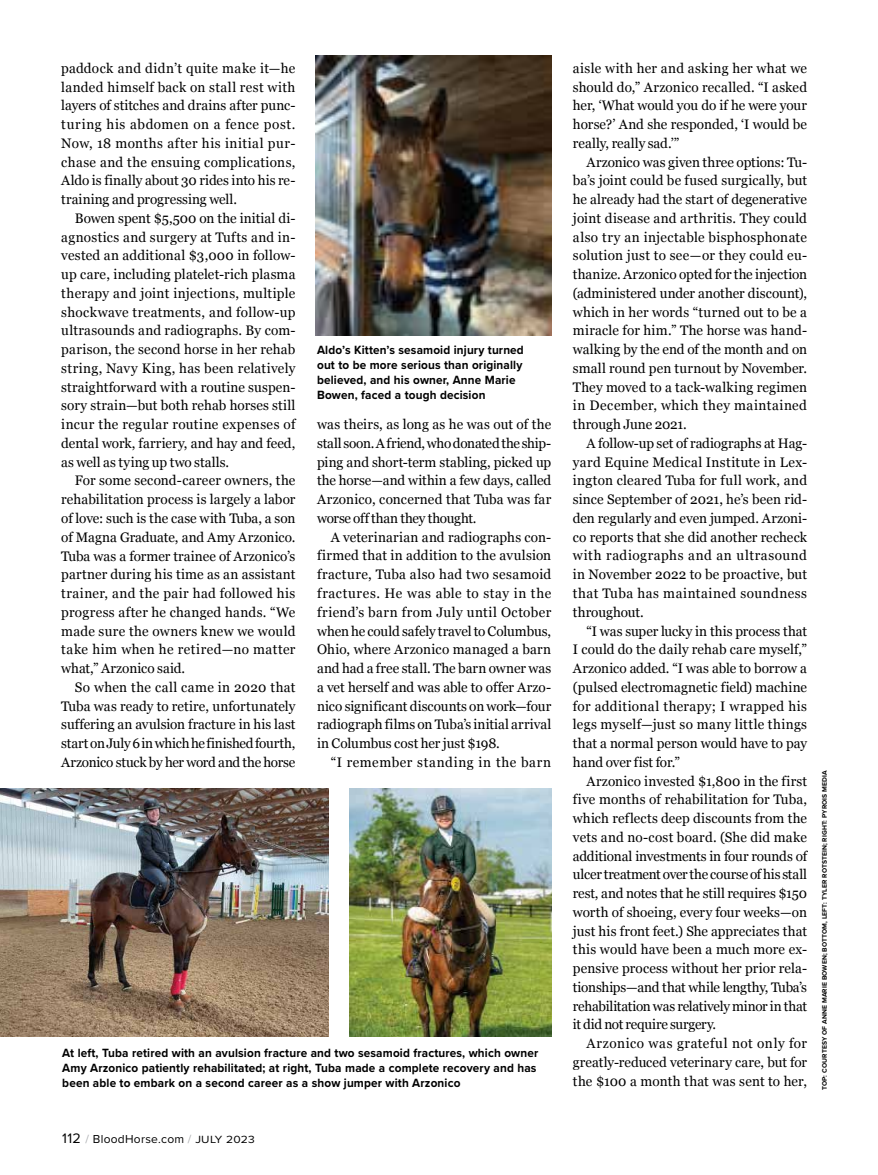
<style>
.page{position:relative;width:878px;height:1175px;background:#fff}
.page>*{position:absolute;margin:0;border:0;box-sizing:border-box;transform-origin:0 0}
.t1{font:13.8px/18.8px "Georgia";color:#000;text-align:justify}
.t2{font:13.8px "Georgia";letter-spacing:.045em;color:#000}
.t3{font:700 12.3px/15px "Proxima Nova";letter-spacing:.015em;color:#000;scale:.95 1}
.t4{font:12px "Proxima Nova";letter-spacing:.025em;color:#000}
.t5{font:700 6.75px "Proxima Nova";letter-spacing:.015em;color:#000}
.s1{font-size:14.25px}
.s2{color:#a7a9ac}
.s3{font-size:10.8px}
</style>
<div class="page">
<img style="left:316px;top:56px;width:235px;height:279px">
<img style="left:0;top:788px;width:329px;height:248px">
<img style="left:349px;top:788px;width:202px;height:248px">
<p class="t1" style="left:61px;top:60px;width:236px">paddock and didn’t quite make it—he landed himself back on stall rest with layers of stitches and drains after punc&shy;turing his abdomen on a fence post.<br>Now, 18 months after his initial pur&shy;chase and the ensuing complications, Aldo is finally about 30 rides into his re&shy;training and progressing well.</p>
<p class="t1" style="left:61px;top:210px;width:236px;text-indent:14px">Bowen spent $5,500 on the initial di&shy;agnostics and surgery at Tufts and in&shy;vested an additional $3,000 in follow&shy;up care, including platelet-rich plasma therapy and joint injections, multiple shockwave treatments, and follow-up ultrasounds and radiographs. By com&shy;parison, the second horse in her rehab string, Navy King, has been relatively straightforward with a routine suspen&shy;sory strain—but both rehab horses still incur the regular routine expenses of dental work, farriery, and hay and feed, as well as tying up two stalls.</p>
<p class="t1" style="left:61px;top:472px;width:236px;text-indent:14px">For some second-career owners, the rehabilitation process is largely a labor of love: such is the case with Tuba, a son of Magna Graduate, and Amy Arzonico.<br>Tuba was a former trainee of Arzonico’s partner during his time as an assistant trainer, and the pair had followed his progress after he changed hands. “We made sure the owners knew we would take him when he retired—no matter what,” Arzonico said.</p>
<p class="t1" style="left:61px;top:678px;width:236px;text-indent:14px">So when the call came in 2020 that Tuba was ready to retire, unfortunately suffering an avulsion fracture in his last start on July 6 in which he finished fourth, Arzonico stuck by her word and the horse</p>
<p class="t3" style="left:317px;top:343px;width:219px">Aldo’s Kitten’s sesamoid injury turned out to be more serious than originally believed, and his owner, Anne Marie Bowen, faced a tough decision</p>
<p class="t1" style="left:317px;top:416px;width:236px">was theirs, as long as he was out of the stall soon. A friend, who donated the ship&shy;ping and short-term stabling, picked up the horse—and within a few days, called Arzonico, concerned that Tuba was far worse off than they thought.</p>
<p class="t1" style="left:317px;top:528px;width:236px;text-indent:14px">A veterinarian and radiographs con&shy;firmed that in addition to the avulsion fracture, Tuba also had two sesamoid fractures. He was able to stay in the friend’s barn from July until October when he could safely travel to Columbus, Ohio, where Arzonico managed a barn and had a free stall. The barn owner was a vet herself and was able to offer Arzo&shy;nico significant discounts on work—four radiograph films on Tuba’s initial arrival in Columbus cost her just $198.</p>
<p class="t2" style="left:331px;top:756px;width:222px">“I remember standing in the barn</p>
<p class="t3" style="left:62px;top:1045px;width:502px">At left, Tuba retired with an avulsion fracture and two sesamoid fractures, which owner<br>Amy Arzonico patiently rehabilitated; at right, Tuba made a complete recovery and has been able to embark on a second career as a show jumper with Arzonico</p>
<p class="t4" style="left:62px;top:1134px;width:194px"><span class="s1">112</span> <span class="s2">/</span> BloodHorse.com <span class="s2">/</span> <span class="s3">JULY 2023</span></p>
<p class="t1" style="left:573px;top:60px;width:236px">aisle with her and asking her what we should do,” Arzonico recalled. “I asked her, ‘What would you do if he were your horse?’ And she responded, ‘I would be really, really sad.’”</p>
<p class="t1" style="left:573px;top:153px;width:236px;text-indent:14px">Arzonico was given three options: Tu&shy;ba’s joint could be fused surgically, but he already had the start of degenerative joint disease and arthritis. They could also try an injectable bisphosphonate solution just to see—or they could eu&shy;thanize. Arzonico opted for the injection (administered under another discount), which in her words “turned out to be a miracle for him.” The horse was hand&shy;walking by the end of the month and on small round pen turnout by November.<br>They moved to a tack-walking regimen in December, which they maintained through June 2021.</p>
<p class="t1" style="left:573px;top:435px;width:236px;text-indent:14px">A follow-up set of radiographs at Hag&shy;yard Equine Medical Institute in Lex&shy;ington cleared Tuba for full work, and since September of 2021, he’s been rid&shy;den regularly and even jumped. Arzoni&shy;co reports that she did another recheck with radiographs and an ultrasound in November 2022 to be proactive, but that Tuba has maintained soundness throughout.</p>
<p class="t1" style="left:573px;top:622px;width:236px;text-indent:14px">“I was super lucky in this process that I could do the daily rehab care myself,” Arzonico added. “I was able to borrow a (pulsed electromagnetic field) machine for additional therapy; I wrapped his legs myself—just so many little things that a normal person would have to pay hand over fist for.”</p>
<p class="t1" style="left:573px;top:772px;width:236px;text-indent:14px">Arzonico invested $1,800 in the first five months of rehabilitation for Tuba, which reflects deep discounts from the vets and no-cost board. (She did make additional investments in four rounds of ulcer treatment over the course of his stall rest, and notes that he still requires $150 worth of shoeing, every four weeks—on just his front feet.) She appreciates that this would have been a much more ex&shy;pensive process without her prior rela&shy;tionships—and that while lengthy, Tuba’s rehabilitation was relatively minor in that it did not require surgery.</p>
<p class="t1" style="left:573px;top:1035px;width:236px;text-indent:14px">Arzonico was grateful not only for greatly-reduced veterinary care, but for the $100 a month that was sent to her,</p>
<p class="t5" style="left:821px;top:1089px;width:321px;rotate:-90deg">TOP: COURTESY OF ANNE MARIE BOWEN; BOTTOM, LEFT: TYLER ROTSTEIN; RIGHT: PYROIS MEDIA</p>
</div>
